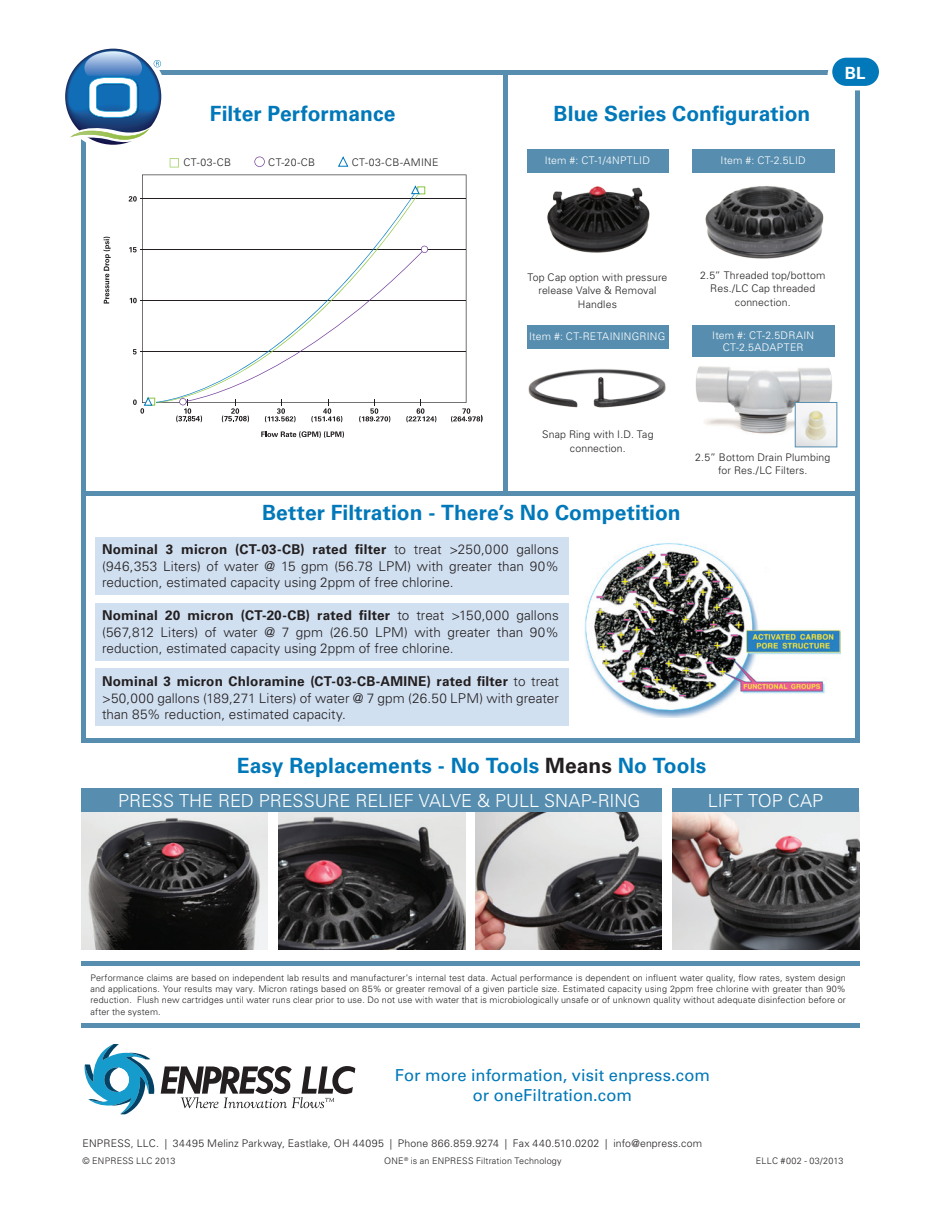
<style>
.page{position:relative;width:945px;height:1215px;background:#fff}
.page>*{position:absolute;margin:0;border:0;box-sizing:border-box;transform-origin:0 0}
.t1{font:700 21px "Univers LT Std";letter-spacing:.005em;color:#0078b9}
.t2{font:300 18px "Univers LT Std";letter-spacing:-.005em;color:#fff}
.t3{font:700 16.8px "Univers LT Std";color:#fff}
.t4{font:16.5px/19.8px "Univers LT Std";color:#0078b9;text-align:center}
.t5{font:300 13.5px/16.5px "Univers LT Std";letter-spacing:.005em;color:#231f20;text-align:justify}
.t6{font:300 10.5px/13.5px "Univers LT Std";letter-spacing:.015em;color:#231f20;text-align:center}
.t7{font:300 10.5px/12.6px "Univers LT Std";letter-spacing:.025em;color:#fff;text-align:center}
.t8{font:300 9px/11.2px "Univers LT Std";letter-spacing:.02em;color:#231f20;text-align:justify}
.s1{font-weight:700}
.s2{color:#231f20}
</style>
<div class="page">
<div style="left:95px;top:537px;width:473px;height:58px;background:#d1e0f1"></div>
<div style="left:95px;top:603px;width:473px;height:57px;background:#d1e0f1"></div>
<div style="left:95px;top:668px;width:473px;height:57px;background:#d1e0f1"></div>
<div style="left:855px;top:70px;width:5px;height:673px;background:#578eb0"></div>
<div style="left:503px;top:70px;width:5px;height:421px;background:#578eb0"></div>
<hr style="left:81px;top:70px;width:4px;height:673px;background:#578eb0">
<div style="left:81px;top:70px;width:779px;height:5px;background:#578eb0"></div>
<div style="left:81px;top:738px;width:779px;height:5px;background:#578eb0"></div>
<hr style="left:81px;top:491px;width:779px;height:4px;background:#578eb0">
<hr style="left:81px;top:1024px;width:779px;height:4px;background:#578eb0">
<div style="left:81px;top:961px;width:779px;height:5px;background:#578eb0"></div>
<img style="left:692px;top:356px;width:142px;height:92px">
<img style="left:528px;top:369px;width:138px;height:39px">
<img style="left:705px;top:186px;width:119px;height:73px">
<img style="left:547px;top:186px;width:103px;height:67px">
<img style="left:797px;top:404px;width:38px;height:41px">
<div style="left:795px;top:402px;width:42px;height:45px;border:1px solid #578eb0"></div>
<div style="left:527px;top:149px;width:141px;height:24px;background:#578eb0"></div>
<div style="left:527px;top:325px;width:141px;height:24px;background:#578eb0"></div>
<div style="left:692px;top:149px;width:143px;height:24px;background:#578eb0"></div>
<div style="left:692px;top:325px;width:143px;height:31px;background:#578eb0"></div>
<svg style="left:65px;top:48px;width:97px;height:102px"></svg>
<svg style="left:161px;top:1066px;width:194px;height:42px"></svg>
<svg style="left:84px;top:1044px;width:71px;height:70px"></svg>
<img style="left:672px;top:808px;width:187px;height:142px">
<img style="left:476px;top:812px;width:186px;height:138px">
<img style="left:81px;top:812px;width:187px;height:138px">
<img style="left:279px;top:812px;width:186px;height:138px">
<div style="left:673px;top:788px;width:186px;height:24px;background:#578eb0"></div>
<div style="left:81px;top:788px;width:581px;height:24px;background:#578eb0"></div>
<svg style="left:828px;top:58px;width:51px;height:32px"></svg>
<svg style="left:170px;top:158px;width:9px;height:9px"></svg>
<svg style="left:254px;top:157px;width:11px;height:10px"></svg>
<svg style="left:142px;top:175px;width:324px;height:228px"></svg>
<hr style="left:140px;top:352px;width:326px;height:1px;background:#231f20">
<hr style="left:140px;top:300px;width:326px;height:1px;background:#231f20">
<hr style="left:140px;top:249px;width:326px;height:1px;background:#231f20">
<hr style="left:140px;top:198px;width:326px;height:1px;background:#231f20">
<svg style="left:133px;top:349px;width:4px;height:5px"></svg>
<svg style="left:130px;top:298px;width:7px;height:5px"></svg>
<svg style="left:129px;top:247px;width:8px;height:5px"></svg>
<svg style="left:129px;top:196px;width:8px;height:6px"></svg>
<svg style="left:103px;top:237px;width:8px;height:67px"></svg>
<svg style="left:150px;top:191px;width:266px;height:212px"></svg>
<svg style="left:451px;top:408px;width:31px;height:14px"></svg>
<svg style="left:261px;top:431px;width:83px;height:7px"></svg>
<svg style="left:176px;top:246px;width:260px;height:176px"></svg>
<svg style="left:416px;top:186px;width:8px;height:9px"></svg>
<svg style="left:153px;top:398px;width:2px;height:7px"></svg>
<div style="left:418px;top:187px;width:7px;height:7px;background:#fff;border:1px solid #8bc63e"></div>
<svg style="left:133px;top:397px;width:20px;height:17px"></svg>
<svg style="left:411px;top:186px;width:9px;height:8px"></svg>
<svg style="left:338px;top:156px;width:11px;height:11px"></svg>
<img style="left:584px;top:543px;width:256px;height:175px">
<h1 class="t1" style="left:210px;top:101px;width:187px">Filter Performance</h1>
<p class="t6" style="left:183px;top:156px;width:49px">CT-03-CB</p>
<p class="t6" style="left:268px;top:155px;width:48px">CT-20-CB</p>
<p class="t6" style="left:352px;top:155px;width:88px">CT-03-CB-AMINE</p>
<h1 class="t1" style="left:554px;top:101px;width:258px">Blue Series Configuration</h1>
<p class="t7" style="left:545px;top:154px;width:107px">Item #: CT‐1/4NPTLID</p>
<p class="t7" style="left:721px;top:154px;width:87px">Item #: CT‐2.5LID</p>
<h3 class="t3" style="left:845px;top:64px;width:22px">BL</h3>
<p class="t6" style="left:528px;top:270px;width:141px">Top Cap option with pressure release Valve &amp; Removal<br>Handles</p>
<p class="t7" style="left:529px;top:330px;width:138px">Item #: CT‐RETAININGRING</p>
<p class="t6" style="left:700px;top:268px;width:127px">2.5” Threaded top/bottom<br>Res./LC Cap threaded connection.</p>
<p class="t7" style="left:712px;top:329px;width:103px">Item #: CT‐2.5DRAIN<br>CT‐2.5ADAPTER</p>
<p class="t6" style="left:542px;top:428px;width:113px">Snap Ring with I.D. Tag connection.</p>
<h1 class="t1" style="left:262px;top:501px;width:420px">Better Filtration - There’s No Competition</h1>
<h3 class="t5" style="left:102px;top:541px;width:458px"><span class="s1">Nominal 3 micron (CT-03-CB) rated filter</span> to treat &gt;250,000 gallons (946,353 Liters) of water @ 15 gpm (56.78 LPM) with greater than 90% reduction, estimated capacity using 2ppm of free chlorine.</h3>
<h3 class="t5" style="left:102px;top:607px;width:458px"><span class="s1">Nominal 20 micron (CT-20-CB) rated filter</span> to treat &gt;150,000 gallons (567,812 Liters) of water @ 7 gpm (26.50 LPM) with greater than 90% reduction, estimated capacity using 2ppm of free chlorine.</h3>
<h3 class="t5" style="left:102px;top:673px;width:458px"><span class="s1">Nominal 3 micron Chloramine (CT-03-CB-AMINE) rated filter</span> to treat &gt;50,000 gallons (189,271 Liters) of water @ 7 gpm (26.50 LPM) with greater than 85% reduction, estimated capacity.</h3>
<p class="t6" style="left:695px;top:450px;width:137px">2.5” Bottom Drain Plumbing for Res./LC Filters.</p>
<h1 class="t1" style="left:237px;top:753px;width:471px">Easy Replacements - No Tools <span class="s2">Means</span> No Tools</h1>
<h2 class="t2" style="left:118px;top:790px;width:524px">PRESS THE RED PRESSURE RELIEF VALVE &amp; PULL SNAP-RING</h2>
<h2 class="t2" style="left:708px;top:790px;width:117px">LIFT TOP CAP</h2>
<p class="t8" style="left:90px;top:972px;width:757px">Performance claims are based on independent lab results and manufacturer’s internal test data. Actual performance is dependent on influent water quality, flow rates, system design and applications. Your results may vary. Micron ratings based on 85% or greater removal of a given particle size. Estimated capacity using 2ppm free chlorine with greater than 90% reduction. Flush new cartridges until water runs clear prior to use. Do not use with water that is microbiologically unsafe or of unknown quality without adequate disinfection before or after the system.</p>
<h3 class="t4" style="left:395px;top:1065px;width:317px">For more information, visit enpress.com or oneFiltration.com</h3>
<p class="t6" style="left:83px;top:1136px;width:621px">ENPRESS, LLC. | 34495 Melinz Parkway, Eastlake, OH 44095 | Phone 866.859.9274 | Fax 440.510.0202 | info@enpress.com</p>
<p class="t8" style="left:83px;top:1155px;width:94px">© ENPRESS LLC 2013</p>
<p class="t8" style="left:384px;top:1155px;width:179px">ONE<sup>®</sup> is an ENPRESS Filtration Technology</p>
<p class="t8" style="left:756px;top:1155px;width:89px">ELLC #002 - 03/2013</p>
</div>
